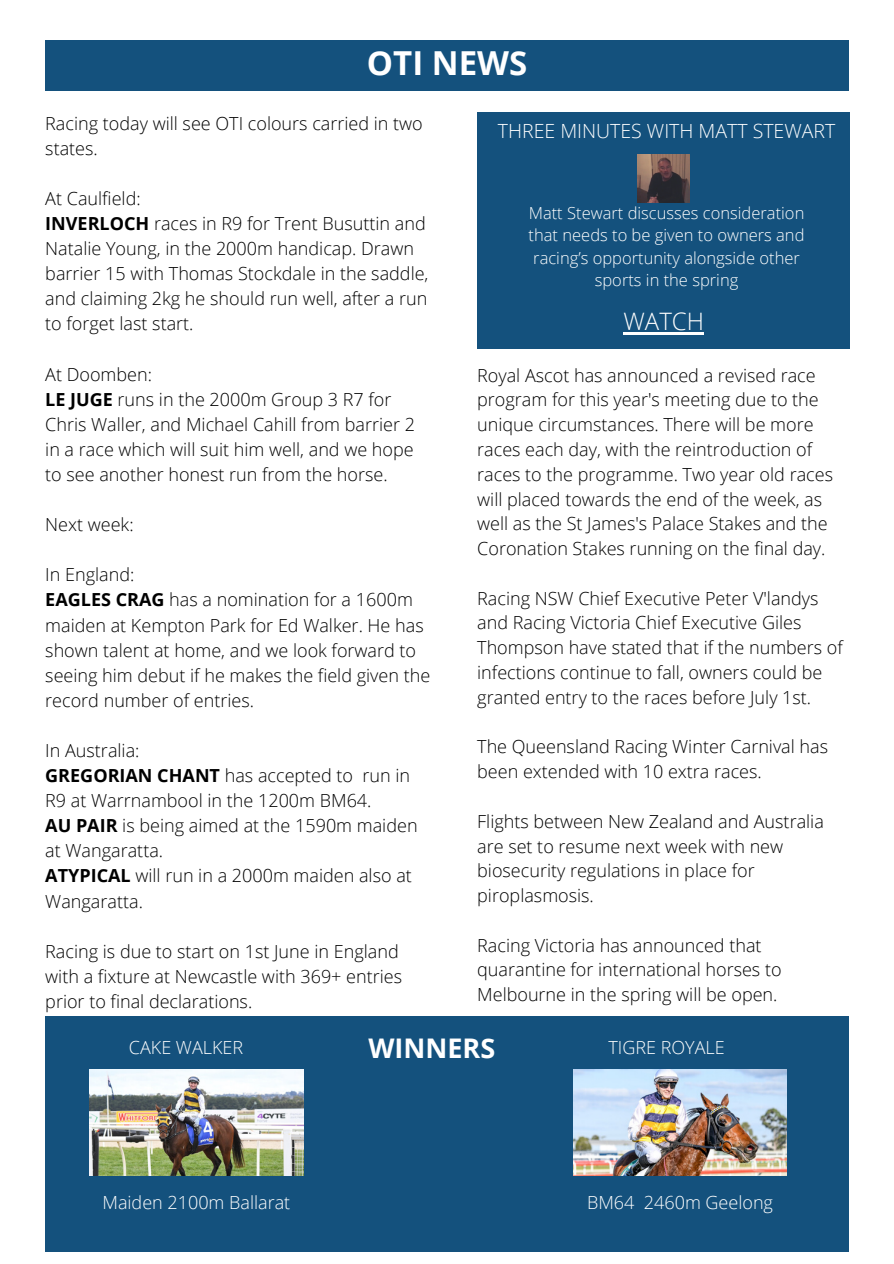
<style>
.page{position:relative;width:894px;height:1264px;background:#fff}
.page>*{position:absolute;margin:0;border:0;box-sizing:border-box;transform-origin:0 0}
.t1{font:700 33px "Open Sans";color:#fff}
.t2{font:700 27px "Open Sans";color:#fff}
.t3{font:300 24px "Open Sans";color:#fff}
.t4{font:300 19.5px "Open Sans";color:#fff}
.t5{font:300 18px/25px "Open Sans";color:#000}
.t6{font:300 18px "Open Sans";color:#fff}
.t7{font:300 16.5px/22.5px "Open Sans";color:#fff;text-align:center}
.s1{font-weight:700}
</style>
<div class="page">
<div style="left:45px;top:41px;width:803px;height:50px;background:#14517d"></div>
<div style="left:477px;top:112px;width:372px;height:236px;background:#14517d"></div>
<div style="left:45px;top:1016px;width:803px;height:235px;background:#14517d"></div>
<img style="left:637px;top:155px;width:52px;height:47px">
<img style="left:89px;top:1069px;width:214px;height:106px">
<img style="left:573px;top:1069px;width:213px;height:106px">
<hr style="left:623px;top:332px;width:81px;height:2px;background:#fff">
<h1 class="t1" style="left:367px;top:40px;width:162px">OTI NEWS</h1>
<p class="t5" style="left:45px;top:110px;width:379px">Racing today will see OTI colours carried in two states.</p>
<p class="t5" style="left:45px;top:185px;width:384px">At Caulfield:<br><span class="s1">INVERLOCH</span> races in R9 for Trent Busuttin and Natalie Young, in the 2000m handicap. Drawn barrier 15 with Thomas Stockdale in the saddle, and claiming 2kg he should run well, after a run to forget last start.</p>
<p class="t5" style="left:45px;top:361px;width:371px">At Doomben:<br><span class="s1">LE JUGE</span> runs in the 2000m Group 3 R7 for Chris Waller, and Michael Cahill from barrier 2 in a race which will suit him well, and we hope to see another honest run from the horse.</p>
<p class="t5" style="left:45px;top:511px;width:90px">Next week:</p>
<p class="t5" style="left:45px;top:562px;width:386px">In England:<br><span class="s1">EAGLES CRAG</span> has a nomination for a 1600m maiden at Kempton Park for Ed Walker. He has shown talent at home, and we look forward to seeing him debut if he makes the field given the record number of entries.</p>
<p class="t5" style="left:45px;top:737px;width:374px">In Australia:<br><span class="s1">GREGORIAN CHANT</span> has accepted to run in<br>R9 at Warrnambool in the 1200m BM64.<br><span class="s1">AU PAIR</span> is being aimed at the 1590m maiden at Wangaratta.<br><span class="s1">ATYPICAL</span> will run in a 2000m maiden also at<br>Wangaratta.</p>
<p class="t5" style="left:45px;top:938px;width:358px">Racing is due to start on 1st June in England with a fixture at Newcastle with 369+ entries prior to final declarations.</p>
<p class="t4" style="left:497px;top:117px;width:339px">THREE MINUTES WITH MATT STEWART</p>
<p class="t7" style="left:528px;top:201px;width:277px">Matt Stewart discusses consideration that needs to be given to owners and racing’s opportunity alongside other sports in the spring</p>
<h3 class="t3" style="left:623px;top:304px;width:82px">WATCH</h3>
<p class="t5" style="left:477px;top:362px;width:357px">Royal Ascot has announced a revised race program for this year's meeting due to the unique circumstances. There will be more races each day, with the reintroduction of races to the programme. Two year old races will placed towards the end of the week, as well as the St James's Palace Stakes and the Coronation Stakes running on the final day.</p>
<p class="t5" style="left:477px;top:585px;width:367px">Racing NSW Chief Executive Peter V'landys and Racing Victoria Chief Executive Giles Thompson have stated that if the numbers of infections continue to fall, owners could be granted entry to the races before July 1st.</p>
<p class="t5" style="left:477px;top:734px;width:352px">The Queensland Racing Winter Carnival has been extended with 10 extra races.</p>
<p class="t5" style="left:477px;top:808px;width:348px">Flights between New Zealand and Australia are set to resume next week with new biosecurity regulations in place for piroplasmosis.</p>
<p class="t5" style="left:477px;top:932px;width:306px">Racing Victoria has announced that quarantine for international horses to<br>Melbourne in the spring will be open.</p>
<p class="t6" style="left:129px;top:1034px;width:116px">CAKE WALKER</p>
<h2 class="t2" style="left:368px;top:1028px;width:128px">WINNERS</h2>
<p class="t6" style="left:608px;top:1034px;width:118px">TIGRE ROYALE</p>
<p class="t6" style="left:102px;top:1190px;width:189px">Maiden 2100m Ballarat</p>
<p class="t6" style="left:587px;top:1190px;width:187px">BM64 2460m Geelong</p>
</div>
